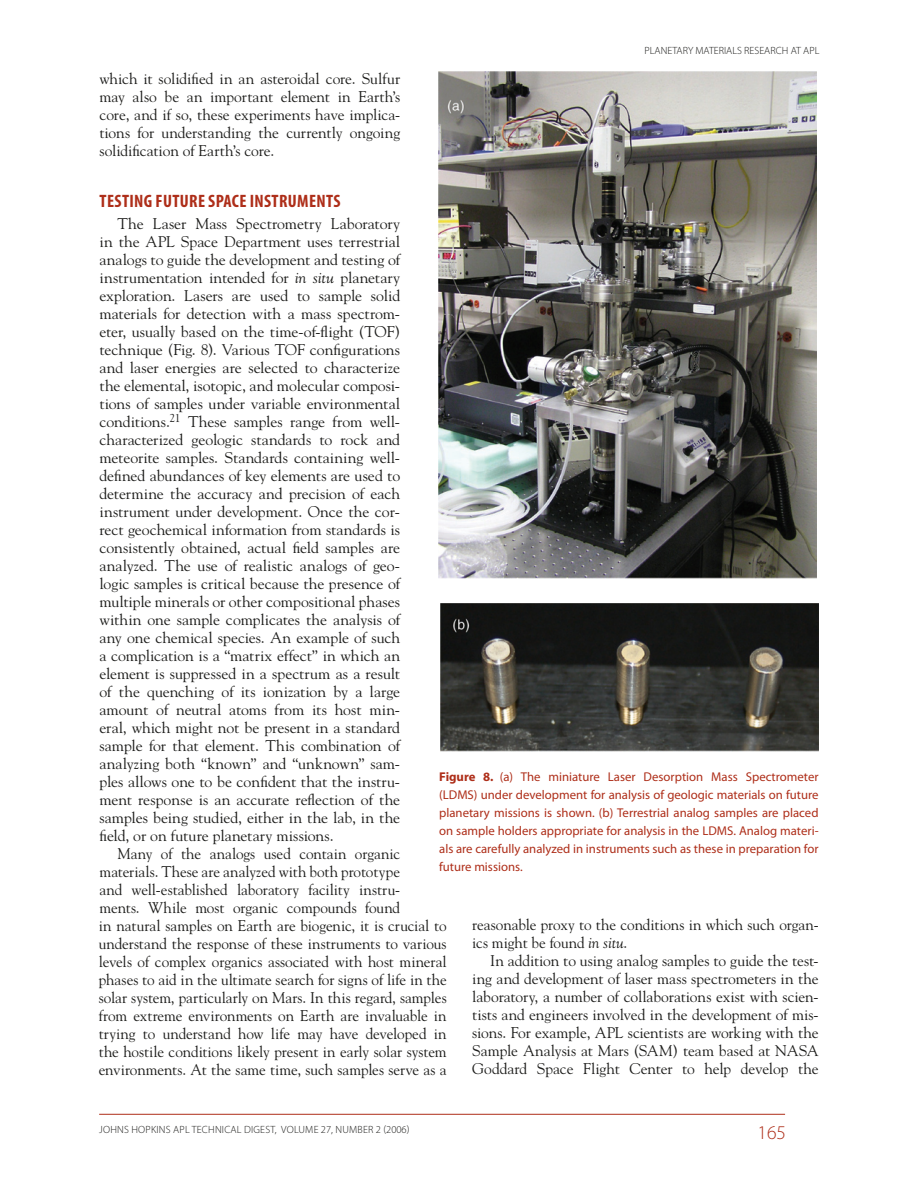
<style>
.page{position:relative;width:918px;height:1188px;background:#fff}
.page>*{position:absolute;margin:0;border:0;box-sizing:border-box;transform-origin:0 0}
.t1{font:300 19.5px "Myriad Pro";color:#ae2e19}
.t2{font:700 condensed 18px "Myriad Pro";letter-spacing:.02em;color:#ae2e19}
.t3{font:15.45px/18px "Hopkins Goudy";letter-spacing:-.005em;color:#1c1c1a;text-align:justify}
.t4{font:12.75px/18px "Myriad Pro";color:#ae2e19;text-align:justify}
.t5{font:300 10.5px "Myriad Pro";letter-spacing:.02em;color:#1c1c1a}
.t6{font:300 10.5px "Myriad Pro";color:#1c1c1a}
.s1{font-style:italic}
.s2{font-weight:700}
</style>
<div class="page">
<hr style="left:99px;top:1114px;width:686px;height:1px;background:#ae2e19">
<img style="left:438px;top:72px;width:378px;height:506px">
<img style="left:441px;top:604px;width:378px;height:148px">
<p class="t6" style="left:645px;top:45px;width:106px">PLANETARY MATERI ALS RESE</p>
<p class="t5" style="left:764px;top:45px;width:57px">ARCH AT APL</p>
<p class="t3" style="left:99px;top:69px;width:302px">which it solidified in an asteroidal core. Sulfur may also be an important element in Earth’s core, and if so, these experiments have implica&shy;tions for understanding the currently ongoing solidification of Earth’s core.</p>
<p class="t2" style="left:100px;top:189px;width:242px">TESTING FUTURE SPACE INSTRUMENTS</p>
<p class="t3" style="left:99px;top:215px;width:302px;text-indent:18px">The Laser Mass Spectrometry Laboratory in the APL Space Department uses terrestrial analogs to guide the development and testing of instrumentation intended for <span class="s1">in situ</span> planetary exploration. Lasers are used to sample solid materials for detection with a mass spectrom&shy;eter, usually based on the time-of-flight (TOF) technique (Fig. 8). Various TOF configurations and laser energies are selected to characterize the elemental, isotopic, and molecular composi&shy;tions of samples under variable environmental conditions.<sup>21</sup> These samples range from well&shy;characterized geologic standards to rock and meteorite samples. Standards containing well&shy;defined abundances of key elements are used to determine the accuracy and precision of each instrument under development. Once the cor&shy;rect geochemical information from standards is consistently obtained, actual field samples are analyzed. The use of realistic analogs of geo&shy;logic samples is critical because the presence of multiple minerals or other compositional phases within one sample complicates the analysis of any one chemical species. An example of such a complication is a “matrix effect” in which an element is suppressed in a spectrum as a result of the quenching of its ionization by a large amount of neutral atoms from its host min&shy;eral, which might not be present in a standard sample for that element. This combination of analyzing both “known” and “unknown” sam&shy;ples allows one to be confident that the instru&shy;ment response is an accurate reflection of the samples being studied, either in the lab, in the field, or on future planetary missions.</p>
<p class="t3" style="left:99px;top:845px;width:350px;text-align:left;text-indent:19px">Many of the analogs used contain organic materials. These are analyzed with both prototype<br>and well-established laboratory facility instru-<br>ments. While most organic compounds found<br>in natural samples on Earth are biogenic, it is crucial to understand the response of these instruments to various levels of complex organics associated with host mineral phases to aid in the ultimate search for signs of life in the solar system, particularly on Mars. In this regard, samples from extreme environments on Earth are invaluable in trying to understand how life may have developed in the hostile conditions likely present in early solar system environments. At the same time, such samples serve as a</p>
<p class="t4" style="left:439px;top:768px;width:381px"><span class="s2">Figure 8.</span> (a) The miniature Laser Desorption Mass Spectrometer (LDMS) under development for analysis of geologic materials on future planetary missions is shown. (b) Terrestrial analog samples are placed on sample holders appropriate for analysis in the LDMS. Analog materi&shy;als are carefully analyzed in instruments such as these in preparation for future missions.</p>
<p class="t3" style="left:472px;top:915px;width:348px">reasonable proxy to the conditions in which such organ&shy;ics might be found <span class="s1">in situ</span>.</p>
<p class="t3" style="left:472px;top:951px;width:348px;text-indent:18px">In addition to using analog samples to guide the test&shy;ing and development of laser mass spectrometers in the laboratory, a number of collaborations exist with scien&shy;tists and engineers involved in the development of mis&shy;sions. For example, APL scientists are working with the Sample Analysis at Mars (SAM) team based at NASA Goddard Space Flight Center to help develop the</p>
<p class="t5" style="left:99px;top:1123px;width:12px">JOHN</p>
<p class="t5" style="left:124px;top:1123px;width:86px">S HOPKINS APL TECHN</p>
<p class="t5" style="left:222px;top:1123px;width:9px">ICAL</p>
<p class="t5" style="left:244px;top:1123px;width:167px">DIGEST, VOLUME 27, NUMBER 2 (2006)</p>
<p class="t1" style="left:758px;top:1121px;width:30px">165</p>
</div>
